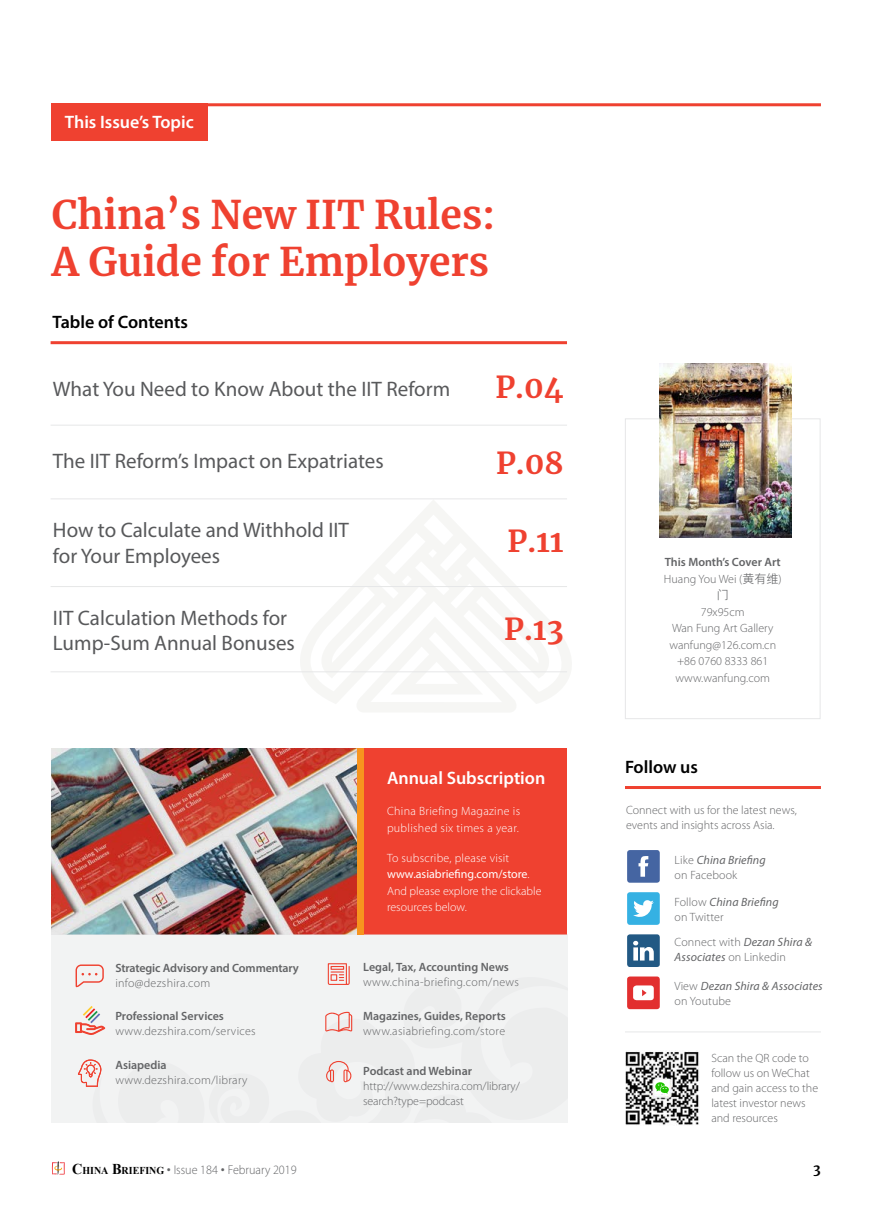
<style>
.page{position:relative;width:872px;height:1212px;background:#fff}
.page>*{position:absolute;margin:0;border:0;box-sizing:border-box;transform-origin:0 0}
.t1{font:700 39px/46.8px "Merriweather";color:#ef4130}
.t2{font:700 30px "Merriweather";color:#ef4130}
.t3{font:21px/25.5px "Myriad Pro";color:#58595b}
.t4{font:600 18px "Myriad Pro";color:#fff}
.t5{font:600 18px "Myriad Pro";color:#000}
.t6{font:700 13.5px "Merriweather";color:#000}
.t7{font:300 12.75px "Myriad Pro";color:#636466;scale:.95 1}
.t8{font:300 12px/15px "Myriad Pro";color:#636466}
.t9{font:600 12px/16.5px "Myriad Pro";color:#636466}
.t10{font:300 12px "Myriad Pro";letter-spacing:.025em;color:#636466}
.t11{font:300 12px/16.5px "Myriad Pro";color:#fff}
.t12{font:300 12px/16.5px "Myriad Pro";letter-spacing:.02em;color:#fff}
.t13{font:italic 12px/15px "Myriad Pro";letter-spacing:.01em;color:#636466}
.t14{font:300 12px "Ping Fang SC";color:#636466}
.s1{font-weight:400}
.s2{font-weight:300}
.s3{font-family:"Ping Fang SC";font-weight:300}
.s4{font-weight:400;font-style:italic}
.s5{font-weight:300;font-style:normal}
.s6{font-family:"Times New Roman";font-weight:700;font-size:15px;color:#000}
.s7{font-family:"Times New Roman";font-weight:700;font-size:10.5px;color:#000}
.s8{font-family:"Arial";font-weight:400;font-size:12px}
</style>
<div class="page">
<svg style="left:52px;top:1161px;width:13px;height:14px"></svg>
<svg style="left:357px;top:704px;width:159px;height:8px"></svg>
<svg style="left:300px;top:499px;width:272px;height:205px"></svg>
<div style="left:359px;top:748px;width:208px;height:186px;background:#ef4130"></div>
<div style="left:627px;top:892px;width:33px;height:33px;background:#35b1e3;border-radius:3px"></div>
<div style="left:627px;top:934px;width:33px;height:33px;background:#225984;border-radius:3px"></div>
<div style="left:51px;top:103px;width:156px;height:37px;background:#ef4130"></div>
<hr style="left:625px;top:786px;width:196px;height:3px;background:#ef4130">
<hr style="left:625px;top:1031px;width:196px;height:1px;background:#e6e7e8">
<hr style="left:51px;top:425px;width:516px;height:1px;background:#e6e7e8">
<hr style="left:51px;top:341px;width:516px;height:3px;background:#ef4130">
<hr style="left:51px;top:103px;width:770px;height:3px;background:#ef4130">
<hr style="left:51px;top:498px;width:516px;height:1px;background:#e6e7e8">
<hr style="left:51px;top:671px;width:516px;height:1px;background:#e6e7e8">
<hr style="left:51px;top:586px;width:516px;height:1px;background:#e6e7e8">
<div style="left:625px;top:418px;width:195px;height:301px;border:1px solid #e6e7e8"></div>
<img style="left:660px;top:363px;width:131px;height:174px">
<img style="left:625px;top:1051px;width:74px;height:74px">
<svg style="left:633px;top:900px;width:21px;height:17px"></svg>
<svg style="left:633px;top:941px;width:21px;height:19px"></svg>
<div style="left:627px;top:850px;width:33px;height:33px;background:#4565a2;border-radius:3px"></div>
<div style="left:627px;top:976px;width:33px;height:33px;background:#e22f2f;border-radius:3px"></div>
<svg style="left:638px;top:856px;width:10px;height:21px"></svg>
<svg style="left:633px;top:985px;width:21px;height:15px"></svg>
<div style="left:655px;top:1081px;width:13px;height:13px;background:#fff"></div>
<svg style="left:655px;top:1082px;width:14px;height:11px"></svg>
<img style="left:51px;top:748px;width:306px;height:186px">
<div style="left:51px;top:934px;width:516px;height:188px;background:#f2f3f3"></div>
<svg style="left:325px;top:1012px;width:27px;height:20px"></svg>
<svg style="left:328px;top:963px;width:22px;height:22px"></svg>
<svg style="left:78px;top:1059px;width:24px;height:28px"></svg>
<svg style="left:326px;top:1061px;width:25px;height:21px"></svg>
<svg style="left:75px;top:1006px;width:30px;height:29px"></svg>
<svg style="left:76px;top:964px;width:28px;height:23px"></svg>
<div style="left:357px;top:748px;width:7px;height:186px;background:#f7941e"></div>
<h3 class="t4" style="left:65px;top:111px;width:130px">This Issue’s Topic</h3>
<h1 class="t1" style="left:52px;top:191px;width:445px">China’s New IIT Rules:<br>A Guide for Employers</h1>
<h3 class="t5" style="left:53px;top:310px;width:137px">Table of Contents</h3>
<h3 class="t3" style="left:53px;top:376px;width:399px">What You Need to Know About the IIT Reform</h3>
<h3 class="t3" style="left:53px;top:448px;width:332px">The IIT Reform’s Impact on Expatriates</h3>
<h3 class="t3" style="left:53px;top:517px;width:297px">How to Calculate and Withhold IIT for Your Employees</h3>
<h3 class="t3" style="left:53px;top:604px;width:243px">IIT Calculation Methods for<br>Lump-Sum Annual Bonuses</h3>
<h2 class="t2" style="left:495px;top:366px;width:70px">P.04</h2>
<h2 class="t2" style="left:496px;top:442px;width:69px">P.08</h2>
<h2 class="t2" style="left:507px;top:520px;width:58px">P.11</h2>
<h2 class="t2" style="left:504px;top:608px;width:61px">P.13</h2>
<p class="t9" style="left:115px;top:959px;width:185px">Strategic Advisory and Commentary</p>
<p class="t10" style="left:115px;top:975px;width:96px">info@dezshira.com</p>
<p class="t9" style="left:115px;top:1007px;width:110px">Professional Services</p>
<p class="t10" style="left:115px;top:1024px;width:142px">www.dezshira.com/services</p>
<p class="t9" style="left:115px;top:1056px;width:53px">Asiapedia</p>
<p class="t10" style="left:115px;top:1072px;width:134px">www.dezshira.com/library</p>
<h3 class="t4" style="left:387px;top:766px;width:160px">Annual Subscription</h3>
<p class="t12" style="left:387px;top:803px;width:135px">China Briefing Magazine is published six times a year.</p>
<p class="t11" style="left:387px;top:849px;width:156px">To subscribe, please visit <span class="s1">www.asiabriefing.com/store</span>.<br>And please explore the clickable resources below.</p>
<p class="t9" style="left:363px;top:959px;width:147px">Legal, Tax, Accounting News</p>
<p class="t10" style="left:363px;top:975px;width:157px">www.china-briefing.com/news</p>
<p class="t9" style="left:363px;top:1007px;width:144px">Magazines, Guides, Reports</p>
<p class="t10" style="left:363px;top:1023px;width:143px">www.asiabriefing.com/store</p>
<p class="t9" style="left:363px;top:1062px;width:110px">Podcast and Webinar</p>
<p class="t8" style="left:363px;top:1078px;width:158px">http://www.dezshira.com/library/ search?type=podcast</p>
<p class="t9" style="left:664px;top:553px;width:119px">This Month’s Cover Art<br><span class="s2">Huang You Wei (</span><span class="s3">黄有维</span><span class="s2">)</span></p>
<p class="t14" style="left:716px;top:587px;width:13px">门</p>
<p class="t8" style="left:669px;top:603px;width:108px;line-height:16.5px;text-align:center">79x95cm<br>Wan Fung Art Gallery wanfung@126.com.cn +86 0760 8333 861 www.wanfung.com</p>
<h3 class="t5" style="left:625px;top:755px;width:75px">Follow us</h3>
<p class="t8" style="left:626px;top:802px;width:172px">Connect with us for the latest news, events and insights across Asia.</p>
<p class="t8" style="left:674px;top:852px;width:93px">Like <span class="s4">China Briefing </span>on Facebook</p>
<p class="t8" style="left:674px;top:894px;width:106px">Follow <span class="s4">China Briefing </span>on Twitter</p>
<p class="t8" style="left:674px;top:935px;width:139px">Connect with <span class="s4">Dezan Shira &amp;<br>Associates</span> on Linkedin</p>
<p class="t13" style="left:674px;top:978px;width:150px"><span class="s5">View</span> Dezan Shira &amp; Associates <span class="s5">on Youtube</span></p>
<p class="t8" style="left:711px;top:1050px;width:108px">Scan the QR code to follow us on WeChat and gain access to the latest investor news and resources</p>
<p class="t7" style="left:72px;top:1162px;width:238px"><span class="s6">C</span><span class="s7">HINA</span> <span class="s6">B</span><span class="s7">RIEFING</span> <span class="s8">•</span> Issue 184 <span class="s8">•</span> February 2019</p>
<p class="t6" style="left:813px;top:1159px;width:9px">3</p>
</div>
